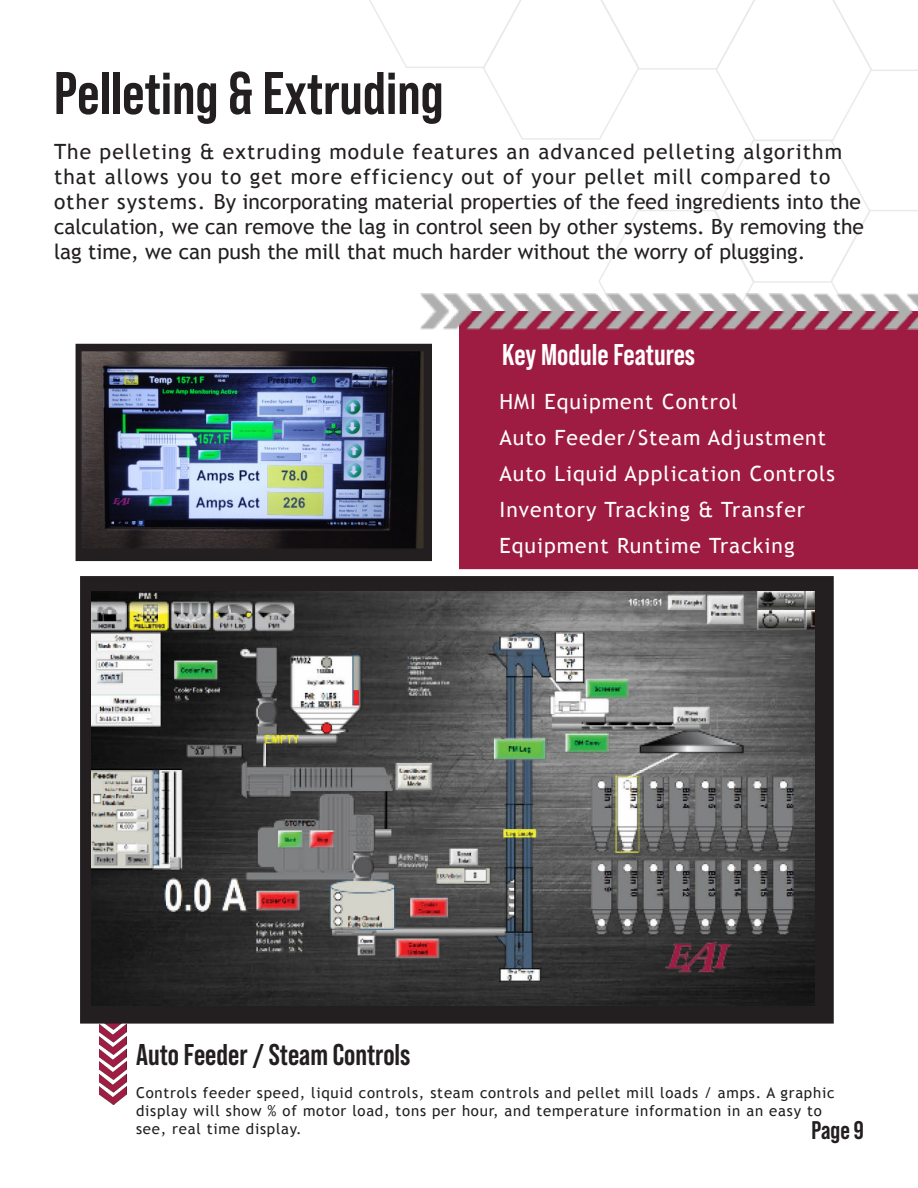
<style>
.page{position:relative;width:918px;height:1188px;background:#fff}
.page>*{position:absolute;margin:0;border:0;box-sizing:border-box;transform-origin:0 0}
.t1{font:700 60px "Bebas Neue Pro";color:#231f20}
.t2{font:700 30px "Bebas Neue Pro";color:#231f20}
.t3{font:700 30px "Bebas Neue Pro";color:#fff}
.t4{font:700 25.5px "Bebas Neue Pro";color:#231f20}
.t5{font:21px/25.2px "Trebuchet MS";color:#231f20}
.t6{font:21px/36px "Trebuchet MS";letter-spacing:.05em;color:#fff}
.t7{font:15px/18px "Trebuchet MS";letter-spacing:.05em;color:#231f20}
</style>
<div class="page">
<img style="left:99px;top:1024px;width:27px;height:81px">
<div style="left:76px;top:345px;width:355px;height:215px;background:#231f20"></div>
<div style="left:76px;top:344px;width:356px;height:217px;border:2px solid #231f20"></div>
<div style="left:81px;top:577px;width:752px;height:445px;background:#231f20"></div>
<div style="left:80px;top:576px;width:754px;height:448px;border:2px solid #231f20"></div>
<svg style="left:366px;top:0;width:552px;height:354px"></svg>
<div style="left:459px;top:330px;width:459px;height:239px;background:#9e1b41"></div>
<img style="left:421px;top:294px;width:497px;height:36px">
<img style="left:92px;top:592px;width:723px;height:414px">
<img style="left:83px;top:353px;width:339px;height:194px">
<div style="left:80px;top:350px;width:345px;height:200px;border:2px solid #231f20"></div>
<p class="t1" style="left:54px;top:59px;width:391px">Pelleting &amp; Extruding</p>
<p class="t5" style="left:54px;top:139px;width:811px">The pelleting &amp; extruding module features an advanced pelleting algorithm that allows you to get more efficiency out of your pellet mill compared to other systems. By incorporating material properties of the feed ingredients into the calculation, we can remove the lag in control seen by other systems. By removing the lag time, we can push the mill that much harder without the worry of plugging.</p>
<p class="t3" style="left:502px;top:337px;width:195px">Key Module Features</p>
<p class="t6" style="left:500px;top:383px;width:240px">HMI Equipment Control</p>
<p class="t6" style="left:500px;top:419px;width:337px">Auto Feeder/Steam Adjustment<br>Auto Liquid Application Controls</p>
<p class="t6" style="left:500px;top:491px;width:307px">Inventory Tracking &amp; Transfer</p>
<p class="t6" style="left:500px;top:527px;width:297px">Equipment Runtime Tracking</p>
<p class="t2" style="left:136px;top:1037px;width:276px">Auto Feeder / Steam Controls</p>
<p class="t7" style="left:136px;top:1084px;width:700px">Controls feeder speed, liquid controls, steam controls and pellet mill loads / amps. A graphic display will show % of motor load, tons per hour, and temperature information in an easy to see, real time display.</p>
<p class="t4" style="left:811px;top:1116px;width:54px">Page 9</p>
</div>
